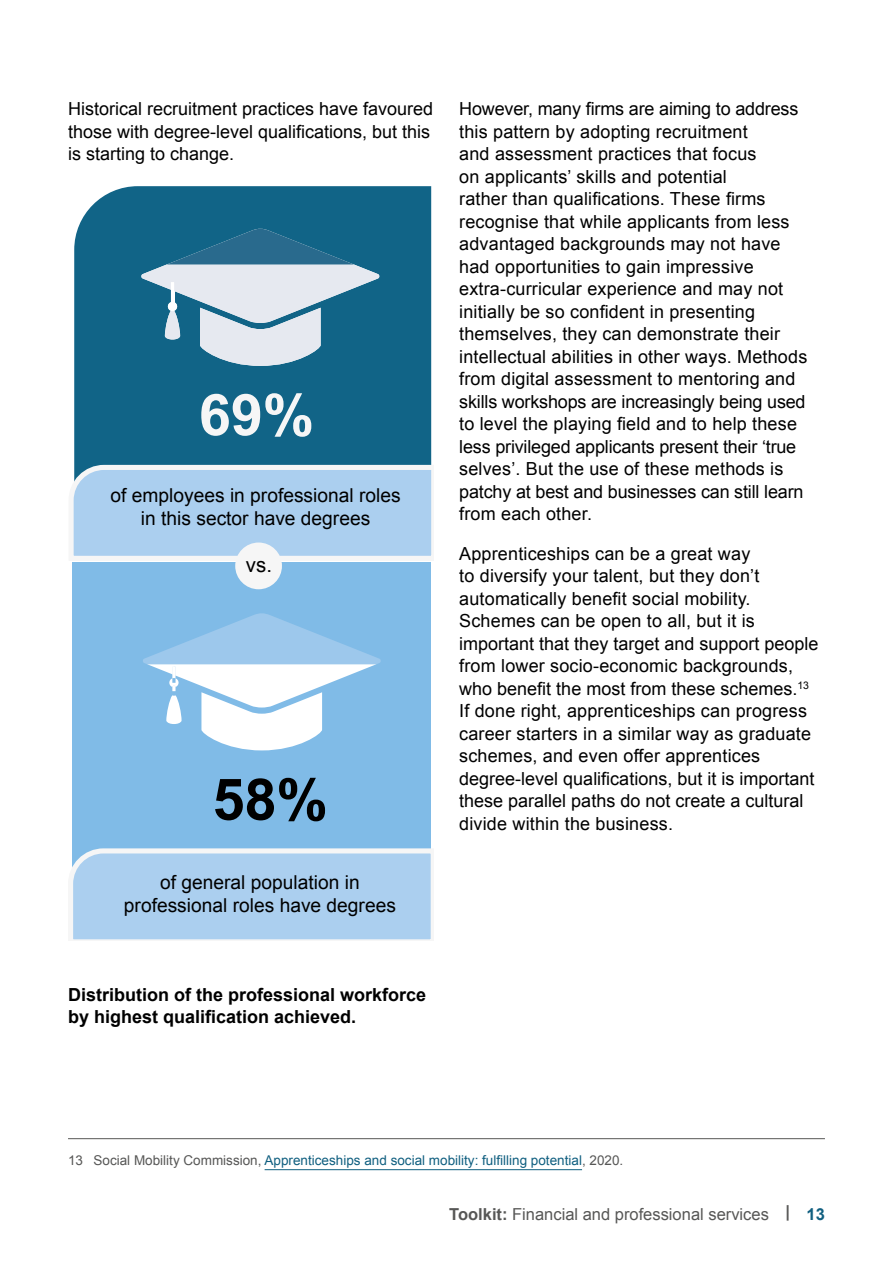
<style>
.page{position:relative;width:893px;height:1263px;background:#fff}
.page>*{position:absolute;margin:0;border:0;box-sizing:border-box;transform-origin:0 0}
.t1{font:700 57.6px "Arial";color:#f6f6f6}
.t2{font:700 57.6px "Arial";color:#000}
.t3{font:20.4px "Arial";color:#000}
.t4{font:19.2px/23px "Arial";color:#000;text-align:center}
.Body_12_15_reg__4a{font:18px/22.5px "Arial";letter-spacing:.01em;color:#000}
.Body_12_15_reg__4a-2{font:700 18px/22.5px "Arial";color:#000}
.t5{font:16.5px "Arial";color:#575756}
.Footnotes_10_12_reg{font:13.5px "Arial";color:#105f80}
.s1{color:#575756}
.s2{font-weight:700}
.s3{font-weight:700;color:#105f80}
</style>
<div class="page">
<div style="left:72px;top:562px;width:359px;height:327px;background:#80bbe7"></div>
<svg style="left:72px;top:848px;width:359px;height:92px;background:#afd1ef"></svg>
<div style="left:74px;top:186px;width:357px;height:276px;background:#116487"></div>
<svg style="left:73px;top:462px;width:359px;height:94px;background:#a9cce9"></svg>
<svg style="left:141px;top:228px;width:238px;height:138px;background:#6e9db4"></svg>
<svg style="left:143px;top:613px;width:238px;height:137px"></svg>
<div style="left:108px;top:488px;width:295px;height:48px;background:#abcfef"></div>
<div style="left:235px;top:542px;width:47px;height:47px;background:#f6f6f6;border-radius:50%"></div>
<hr style="left:68px;top:1138px;width:757px;height:1px;background:#575756">
<hr style="left:265px;top:1169px;width:317px;height:1px;background:#105f80">
<p class="Body_12_15_reg__4a" style="left:68px;top:98px;width:367px">Historical recruitment practices have favoured those with degree-level qualifications, but this is starting to change.</p>
<p class="t1" style="left:199px;top:377px;width:117px">69%</p>
<p class="t4" style="left:111px;top:484px;width:292px">of employees in professional roles in this sector have degrees</p>
<p class="t3" style="left:246px;top:552px;width:28px">vs.</p>
<p class="t2" style="left:213px;top:761px;width:117px">58%</p>
<p class="t4" style="left:124px;top:871px;width:273px">of general population in professional roles have degrees</p>
<p class="Body_12_15_reg__4a" style="left:459px;top:98px;width:350px">However, many firms are aiming to address this pattern by adopting recruitment<br>and assessment practices that focus<br>on applicants’ skills and potential<br>rather than qualifications. These firms recognise that while applicants from less advantaged backgrounds may not have had opportunities to gain impressive extra‑curricular experience and may not initially be so confident in presenting themselves, they can demonstrate their intellectual abilities in other ways. Methods from digital assessment to mentoring and skills workshops are increasingly being used to level the playing field and to help these less privileged applicants present their ‘true selves’. But the use of these methods is patchy at best and businesses can still learn from each other.</p>
<p class="Body_12_15_reg__4a" style="left:459px;top:542px;width:361px">Apprenticeships can be a great way<br>to diversify your talent, but they don’t automatically benefit social mobility.<br>Schemes can be open to all, but it is important that they target and support people from lower socio-economic backgrounds, who benefit the most from these schemes.<sup>13<br></sup>If done right, apprenticeships can progress career starters in a similar way as graduate schemes, and even offer apprentices degree-level qualifications, but it is important these parallel paths do not create a cultural divide within the business.</p>
<p class="Body_12_15_reg__4a-2" style="left:68px;top:983px;width:360px">Distribution of the professional workforce by highest qualification achieved.</p>
<p class="Footnotes_10_12_reg" style="left:68px;top:1151px;width:557px"><span class="s1">13 Social Mobility Commission,</span> Apprenticeships and social mobility: fulfilling potential<span class="s1">, 2020.</span></p>
<p class="t5" style="left:449px;top:1203px;width:377px"><span class="s2">Toolkit:</span> Financial and professional services <sup>|</sup> <span class="s3">13</span></p>
</div>
